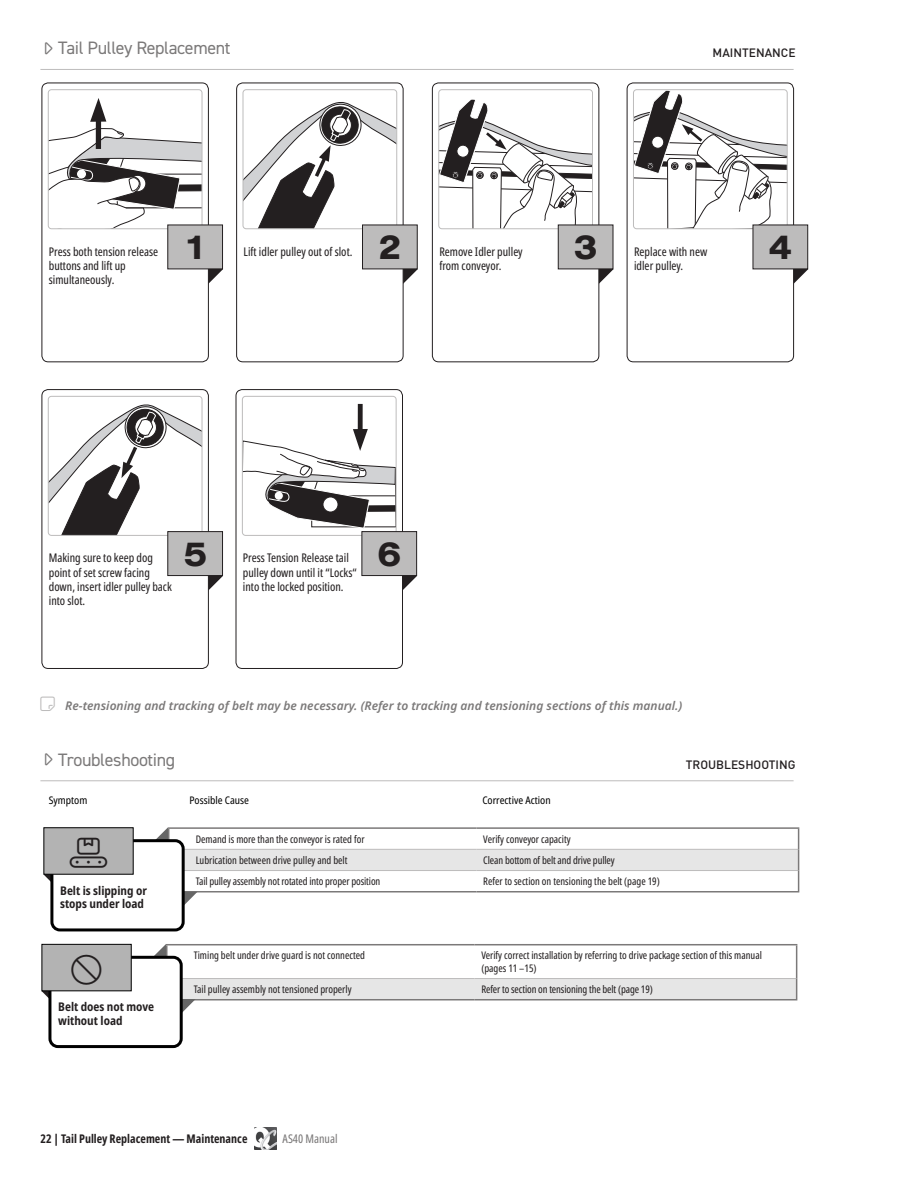
<style>
.page{position:relative;width:918px;height:1188px;background:#fff}
.page>*{position:absolute;margin:0;border:0;box-sizing:border-box;transform-origin:0 0}
.t1{font:700 36px "Nimbus San Ext";color:#231f20}
.t2{font:300 30px "Font Awesome 6 Pro";color:#231f20}
.Section_Title-Left_page{font:18px "DIN2014";letter-spacing:-.02em;color:#7b7979}
.t3{font:300 16.5px "Font Awesome 6 Pro";color:#bdbcbc}
.t4{font:extra-condensed 12px/14.4px "Noto Sans";color:#231f20}
.Notes{font:italic 600 12px "Noto Sans";color:#7b7979}
.t5{font:700 condensed 12px/13.5px "Noto Sans";color:#231f20}
.t6{font:700 extra-condensed 12px "Noto Sans";color:#231f20}
.Chapter_Title-Left_page{font:500 12px "DIN";color:#231f20}
.t7{font:extra-condensed 12px "Noto Sans";color:#7b7979}
.t8{font:extra-condensed 10.5px/12.6px "Noto Sans";color:#231f20}
.Section_Title-Left_page-2{font:condensed 10.5px "Noto Sans";color:#000}
</style>
<div class="page">
<hr style="left:168px;top:978px;width:307px;height:1px;background:#bdbcbc">
<hr style="left:475px;top:978px;width:321px;height:1px;background:#bdbcbc">
<hr style="left:166px;top:944px;width:309px;height:1px;background:#7b7979">
<hr style="left:166px;top:945px;width:2px;height:34px;background:#7b7979">
<hr style="left:475px;top:944px;width:322px;height:1px;background:#7b7979">
<hr style="left:796px;top:945px;width:1px;height:34px;background:#7b7979">
<svg style="left:151px;top:944px;width:15px;height:12px"></svg>
<svg style="left:183px;top:979px;width:614px;height:33px"></svg>
<div style="left:50px;top:957px;width:131px;height:90px;background:#fff;border-radius:8px"></div>
<div style="left:48px;top:956px;width:135px;height:92px;border:3px solid #000;border-radius:8px"></div>
<svg style="left:156px;top:827px;width:643px;height:77px"></svg>
<div style="left:52px;top:841px;width:131px;height:89px;background:#fff;border-radius:8px"></div>
<div style="left:50px;top:839px;width:135px;height:92px;border:3px solid #000;border-radius:8px"></div>
<img style="left:254px;top:1127px;width:22px;height:22px">
<hr style="left:40px;top:69px;width:754px;height:1px;background:#bdbcbc">
<hr style="left:40px;top:780px;width:754px;height:1px;background:#bdbcbc">
<div style="left:236px;top:83px;width:168px;height:279px;border:1px solid #231f20;border-radius:6px"></div>
<svg style="left:243px;top:100px;width:175px;height:184px"></svg>
<div style="left:627px;top:83px;width:167px;height:279px;border:1px solid #231f20;border-radius:6px"></div>
<svg style="left:633px;top:90px;width:175px;height:194px"></svg>
<div style="left:42px;top:83px;width:167px;height:279px;border:1px solid #231f20;border-radius:6px"></div>
<svg style="left:90px;top:98px;width:16px;height:24px"></svg>
<div style="left:96px;top:117px;width:5px;height:32px;background:#231f20"></div>
<div style="left:48px;top:89px;width:154px;height:140px;border:1px solid #bdbcbc;border-radius:3px"></div>
<svg style="left:48px;top:128px;width:175px;height:156px"></svg>
<div style="left:42px;top:389px;width:167px;height:280px;border:1px solid #231f20;border-radius:6px"></div>
<svg style="left:48px;top:398px;width:175px;height:193px"></svg>
<div style="left:236px;top:389px;width:167px;height:280px;border:1px solid #231f20;border-radius:6px"></div>
<div style="left:358px;top:404px;width:5px;height:29px;background:#231f20"></div>
<svg style="left:242px;top:429px;width:175px;height:162px"></svg>
<div style="left:432px;top:83px;width:167px;height:279px;border:1px solid #231f20;border-radius:6px"></div>
<div style="left:438px;top:89px;width:155px;height:140px;border:1px solid #bdbcbc;border-radius:3px"></div>
<svg style="left:439px;top:98px;width:175px;height:186px"></svg>
<svg style="left:41px;top:944px;width:91px;height:62px"></svg>
<svg style="left:43px;top:827px;width:91px;height:63px"></svg>
<p class="Section_Title-Left_page" style="left:58px;top:37px;width:174px">Tail Pulley Replacement</p>
<p class="Chapter_Title-Left_page" style="left:713px;top:45px;width:85px">MAINTENANCE</p>
<p class="t4" style="left:49px;top:244px;width:111px">Press both tension release buttons and lift up</p>
<p class="t4" style="left:49px;top:273px;width:67px">simultaneously.</p>
<p class="t1" style="left:183px;top:223px;width:25px">1</p>
<p class="t4" style="left:244px;top:244px;width:110px">Lift idler pulley out of slot.</p>
<p class="t1" style="left:378px;top:223px;width:25px">2</p>
<p class="t4" style="left:634px;top:244px;width:75px">Replace with new</p>
<p class="t4" style="left:439px;top:244px;width:85px">Remove Idler pulley from conveyor.</p>
<p class="t1" style="left:574px;top:223px;width:25px">3</p>
<p class="t4" style="left:634px;top:259px;width:51px">idler pulley.</p>
<p class="t1" style="left:769px;top:223px;width:25px">4</p>
<p class="t4" style="left:49px;top:551px;width:125px">Making sure to keep dog point of set screw facing down, insert idler pulley back into slot.</p>
<p class="t1" style="left:183px;top:529px;width:25px">5</p>
<p class="t4" style="left:243px;top:551px;width:115px">Press Tension Release tail pulley down until it “Locks“ into the locked position.</p>
<p class="t1" style="left:378px;top:529px;width:25px">6</p>
<p class="t3" style="left:40px;top:696px;width:16px">▼■□▼</p>
<p class="Notes" style="left:65px;top:697px;width:619px">Re-tensioning and tracking of belt may be necessary. (Refer to tracking and tensioning sections of this manual.)</p>
<p class="Section_Title-Left_page" style="left:58px;top:748px;width:119px">Troubleshooting</p>
<p class="Chapter_Title-Left_page" style="left:686px;top:757px;width:111px">TROUBLESHOOTING</p>
<p class="Section_Title-Left_page-2" style="left:49px;top:793px;width:40px">Symptom</p>
<p class="Section_Title-Left_page-2" style="left:189px;top:793px;width:61px">Possible Cause</p>
<p class="Section_Title-Left_page-2" style="left:482px;top:793px;width:70px">Corrective Action</p>
<p class="t2" style="left:70px;top:838px;width:39px">□■❖□●▼</p>
<p class="t5" style="left:60px;top:884px;width:88px">Belt is slipping or stops under load</p>
<p class="t2" style="left:72px;top:954px;width:31px">■</p>
<p class="t5" style="left:58px;top:1000px;width:98px">Belt does not move without load</p>
<p class="t8" style="left:196px;top:833px;width:170px">Demand is more than the conveyor is rated for</p>
<p class="t8" style="left:483px;top:833px;width:89px">Verify conveyor capacity</p>
<p class="t8" style="left:196px;top:854px;width:153px">Lubrication between drive pulley and belt</p>
<p class="t8" style="left:483px;top:854px;width:133px">Clean bottom of belt and drive pulley</p>
<p class="t8" style="left:196px;top:875px;width:186px">Tail pulley assembly not rotated into proper position</p>
<p class="t8" style="left:483px;top:875px;width:178px">Refer to section on tensioning the belt (page 19)</p>
<p class="t8" style="left:194px;top:949px;width:173px">Timing belt under drive guard is not connected</p>
<p class="t8" style="left:481px;top:949px;width:282px">Verify correct installation by referring to drive package section of this manual (pages 11 –15)</p>
<p class="t8" style="left:194px;top:983px;width:159px">Tail pulley assembly not tensioned properly</p>
<p class="t8" style="left:481px;top:983px;width:173px">Refer to section on tensioning the belt (page 19)</p>
<p class="t6" style="left:40px;top:1130px;width:209px">22 | Tail Pulley Replacement — Maintenance</p>
<p class="t7" style="left:283px;top:1130px;width:56px">AS40 Manual</p>
</div>
